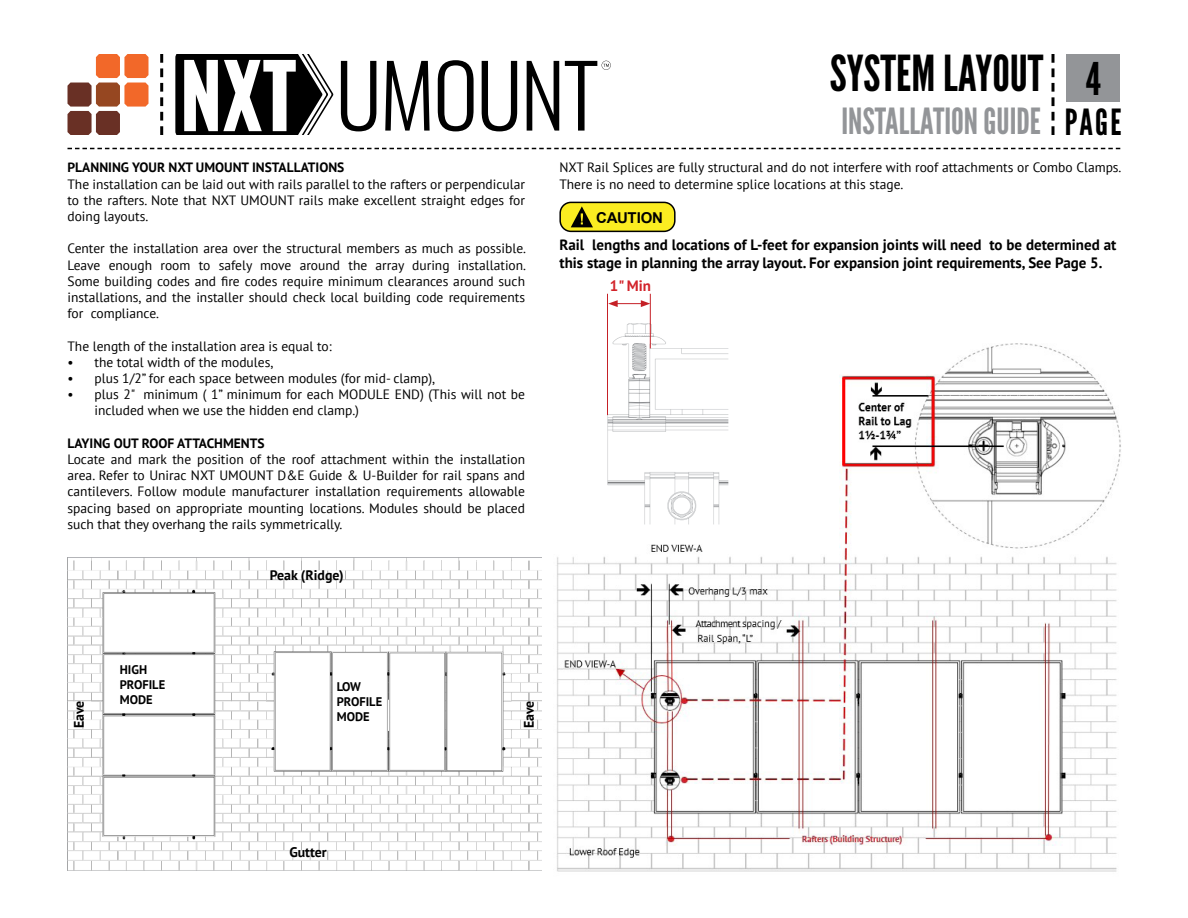
<style>
.page{position:relative;width:1188px;height:918px;background:#fff}
.page>*{position:absolute;margin:0;border:0;box-sizing:border-box;transform-origin:0 0}
.t1{font:49.5px "League Gothic";color:#000}
.t2{font:45px "League Gothic";color:#000}
.t3{font:36px "League Gothic";color:#939598}
.t4{font:700 15px/18px "PT Sans";color:#000}
.t5{font:700 15px "Arial";letter-spacing:-.025em;color:#000}
.t6{font:700 15px "PT Sans";color:#d2232a}
.t7{font:700 13.8px "PT Sans";color:#000}
.t8{font:13.5px/16.2px "PT Sans";color:#000;text-align:justify}
.t9{font:700 13.5px "PT Sans";color:#000}
.t10{font:700 12.45px/15px "PT Sans";color:#000}
.s1{color:#000}
</style>
<div class="page">
<svg style="left:1052px;top:54px;width:2px;height:81px"></svg>
<svg style="left:68px;top:54px;width:81px;height:81px"></svg>
<svg style="left:160px;top:54px;width:3px;height:81px"></svg>
<svg style="left:68px;top:148px;width:1052px;height:1px"></svg>
<svg style="left:175px;top:54px;width:158px;height:81px"></svg>
<svg style="left:341px;top:61px;width:35px;height:70px"></svg>
<svg style="left:385px;top:61px;width:45px;height:70px"></svg>
<svg style="left:438px;top:60px;width:36px;height:71px"></svg>
<svg style="left:482px;top:61px;width:35px;height:70px"></svg>
<svg style="left:527px;top:61px;width:32px;height:70px"></svg>
<svg style="left:565px;top:61px;width:46px;height:70px"></svg>
<div style="left:1066px;top:54px;width:54px;height:48px;background:#939598"></div>
<img style="left:68px;top:557px;width:474px;height:314px">
<img style="left:556px;top:343px;width:565px;height:529px">
<div style="left:560px;top:202px;width:115px;height:29px;background:#fbed21;border-radius:11px"></div>
<svg style="left:571px;top:206px;width:22px;height:21px"></svg>
<div style="left:559px;top:202px;width:117px;height:30px;border:2px solid #000;border-radius:11px"></div>
<div style="left:564px;top:299px;width:197px;height:245px;background:#fff"></div>
<img style="left:607px;top:312px;width:163px;height:232px">
<hr style="left:607px;top:294px;width:1px;height:121px;background:#c52026">
<hr style="left:650px;top:294px;width:1px;height:54px;background:#c52026">
<svg style="left:608px;top:300px;width:42px;height:7px"></svg>
<p class="t9" style="left:68px;top:159px;width:278px">PLANNING YOUR NXT UMOUNT INSTALLATIONS</p>
<p class="t8" style="left:68px;top:175px;width:459px">The installation can be laid out with rails parallel to the rafters or perpendicular to the rafters. Note that NXT UMOUNT rails make excellent straight edges for doing layouts.</p>
<p class="t8" style="left:68px;top:240px;width:460px">Center the installation area over the structural members as much as possible.<br>Leave enough room to safely move around the array during installation.<br>Some building codes and fire codes require minimum clearances around such installations, and the installer should check local building code requirements for compliance.</p>
<p class="t8" style="left:68px;top:337px;width:266px">The length of the installation area is equal to:</p>
<p class="t8" style="left:68px;top:354px;width:207px">• the total width of the modules,</p>
<p class="t8" style="left:68px;top:370px;width:369px">• plus 1/2” for each space between modules (for mid- clamp),</p>
<p class="t8" style="left:94px;top:386px;width:432px;text-indent:-27px">• plus 2" minimum ( 1” minimum for each MODULE END) (This will not be included when we use the hidden end clamp.)</p>
<p class="t9" style="left:68px;top:434px;width:199px">LAYING OUT ROOF ATTACHMENTS</p>
<p class="t8" style="left:68px;top:451px;width:459px">Locate and mark the position of the roof attachment within the installation area. Refer to Unirac NXT UMOUNT D&amp;E Guide &amp; U-Builder for rail spans and cantilevers. Follow module manufacturer installation requirements allowable spacing based on appropriate mounting locations. Modules should be placed such that they overhang the rails symmetrically.</p>
<p class="t7" style="left:270px;top:566px;width:76px">Peak (Ridge)</p>
<h1 class="t1" style="left:830px;top:44px;width:215px">SYSTEM LAYOUT</h1>
<h2 class="t2" style="left:1086px;top:52px;width:17px">4</h2>
<h3 class="t3" style="left:841px;top:100px;width:282px">INSTALLATION GUIDE <span class="s1">PAGE</span></h3>
<p class="t8" style="left:559px;top:159px;width:564px">NXT Rail Splices are fully structural and do not interfere with roof attachments or Combo Clamps.<br>There is no need to determine splice locations at this stage.</p>
<p class="t5" style="left:596px;top:207px;width:68px">CAUTION</p>
<p class="t4" style="left:559px;top:236px;width:558px">Rail lengths and locations of L-feet for expansion joints will need to be determined at this stage in planning the array layout. For expansion joint requirements, See Page 5.</p>
<p class="t6" style="left:610px;top:275px;width:43px">1" Min</p>
<p class="t10" style="left:120px;top:662px;width:47px">HIGH<br>PROFILE<br>MODE</p>
<p class="t10" style="left:337px;top:679px;width:47px">LOW<br>PROFILE<br>MODE</p>
<p class="t7" style="left:70px;top:728px;width:29px;rotate:-90deg">Eave</p>
<p class="t7" style="left:520px;top:728px;width:29px;rotate:-90deg">Eave</p>
<p class="t7" style="left:289px;top:843px;width:39px">Gutter</p>
</div>
